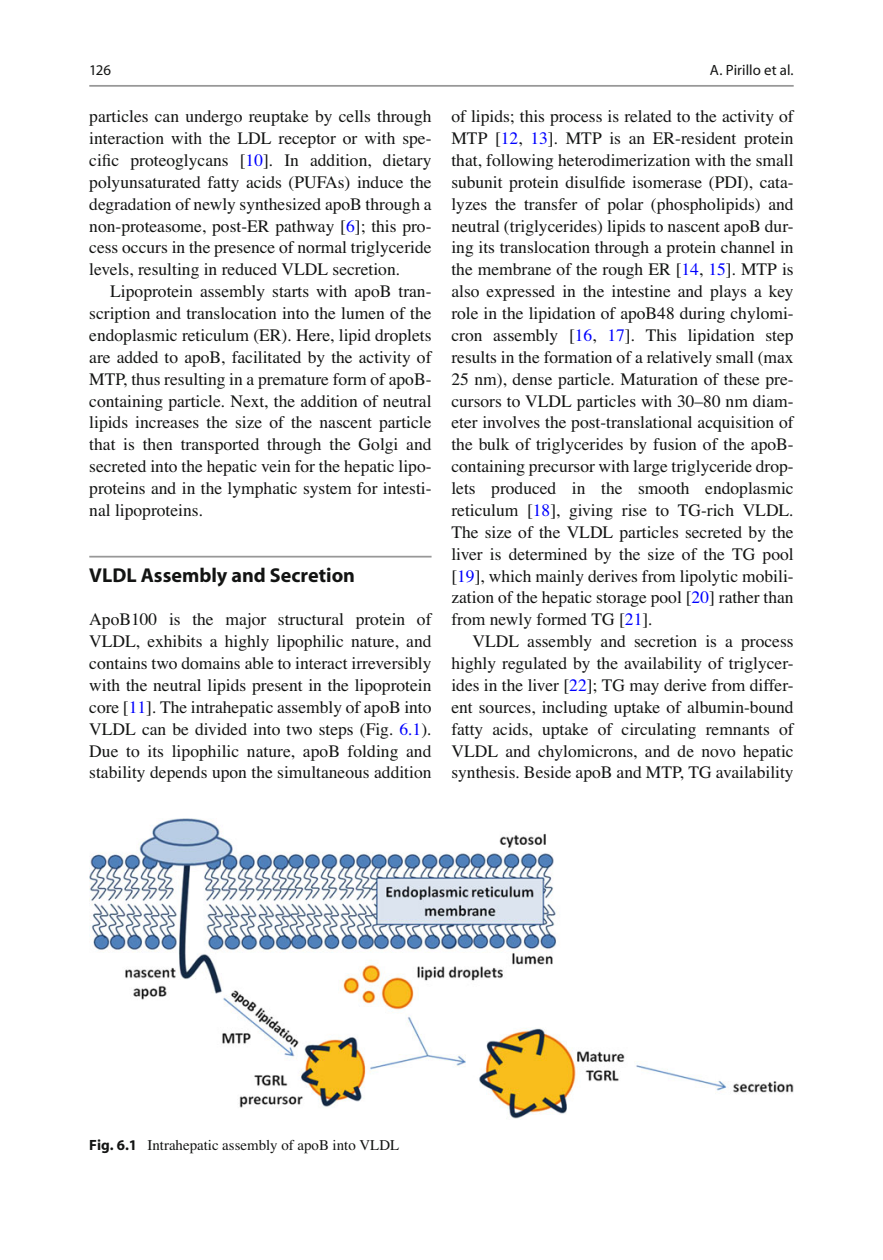
<style>
.page{position:relative;width:883px;height:1260px;background:#fff}
.page>*{position:absolute;margin:0;border:0;box-sizing:border-box;transform-origin:0 0}
.t1{font:700 20.12px "Myriad";color:#131413}
.t2{font:17.5px/21.9px "Times";color:#131413;text-align:justify}
.t3{font:14.88px "Times";color:#131413}
.t4{font:14.88px "Myriad";color:#131413}
.s1{color:#00f}
.s2{font-family:"Myriad";font-weight:700}
</style>
<div class="page">
<hr style="left:89px;top:556px;width:343px;height:2px;background:#989898">
<img style="left:89px;top:818px;width:705px;height:301px">
<hr style="left:89px;top:85px;width:705px;height:2px;background:#989898">
<p class="t4" style="left:89px;top:64px;width:23px">126</p>
<p class="t2" style="left:89px;top:107px;width:344px">particles can undergo reuptake by cells through interaction with the LDL receptor or with spe&shy;cific proteoglycans [ <span class="s1">10</span> ]. In addition, dietary polyunsaturated fatty acids (PUFAs) induce the degradation of newly synthesized apoB through a non-proteasome, post-ER pathway [ <span class="s1">6</span> ]; this pro&shy;cess occurs in the presence of normal triglyceride levels, resulting in reduced VLDL secretion.</p>
<p class="t2" style="left:89px;top:282px;width:344px;text-indent:21px">Lipoprotein assembly starts with apoB tran&shy;scription and translocation into the lumen of the endoplasmic reticulum (ER). Here, lipid droplets are added to apoB, facilitated by the activity of MTP, thus resulting in a premature form of apoB&shy;containing particle. Next, the addition of neutral lipids increases the size of the nascent particle that is then transported through the Golgi and secreted into the hepatic vein for the hepatic lipo&shy;proteins and in the lymphatic system for intesti&shy;nal lipoproteins.</p>
<p class="t1" style="left:89px;top:567px;width:267px">VLDL Assembly and Secretion</p>
<p class="t2" style="left:89px;top:610px;width:344px">ApoB100 is the major structural protein of VLDL, exhibits a highly lipophilic nature, and contains two domains able to interact irreversibly with the neutral lipids present in the lipoprotein core [ <span class="s1">11</span> ]. The intrahepatic assembly of apoB into VLDL can be divided into two steps (Fig. <span class="s1">6.1</span> ).<br>Due to its lipophilic nature, apoB folding and stability depends upon the simultaneous addition</p>
<p class="t4" style="left:710px;top:64px;width:85px">A. Pirillo et al.</p>
<p class="t2" style="left:451px;top:107px;width:344px">of lipids; this process is related to the activity of MTP [ <span class="s1">12</span> , <span class="s1">13</span> ]. MTP is an ER-resident protein that, following heterodimerization with the small subunit protein disulfide isomerase (PDI), cata&shy;lyzes the transfer of polar (phospholipids) and neutral (triglycerides) lipids to nascent apoB dur&shy;ing its translocation through a protein channel in the membrane of the rough ER [ <span class="s1">14</span> , <span class="s1">15</span> ]. MTP is also expressed in the intestine and plays a key role in the lipidation of apoB48 during chylomi&shy;cron assembly [ <span class="s1">16</span> , <span class="s1">17</span> ]. This lipidation step results in the formation of a relatively small (max 25 nm), dense particle. Maturation of these pre&shy;cursors to VLDL particles with 30–80 nm diam&shy;eter involves the post-translational acquisition of the bulk of triglycerides by fusion of the apoB&shy;containing precursor with large triglyceride drop&shy;lets produced in the smooth endoplasmic reticulum [ <span class="s1">18</span> ], giving rise to TG-rich VLDL.<br>The size of the VLDL particles secreted by the liver is determined by the size of the TG pool [ <span class="s1">19</span> ], which mainly derives from lipolytic mobili&shy;zation of the hepatic storage pool [ <span class="s1">20</span> ] rather than from newly formed TG [ <span class="s1">21</span> ].</p>
<p class="t2" style="left:451px;top:632px;width:344px;text-indent:21px">VLDL assembly and secretion is a process highly regulated by the availability of triglycer&shy;ides in the liver [ <span class="s1">22</span> ]; TG may derive from differ&shy;ent sources, including uptake of albumin-bound fatty acids, uptake of circulating remnants of VLDL and chylomicrons, and de novo hepatic synthesis. Beside apoB and MTP, TG availability</p>
<p class="t3" style="left:89px;top:1140px;width:311px"><span class="s2">Fig. 6.1</span> Intrahepatic assembly of apoB into VLDL</p>
</div>
